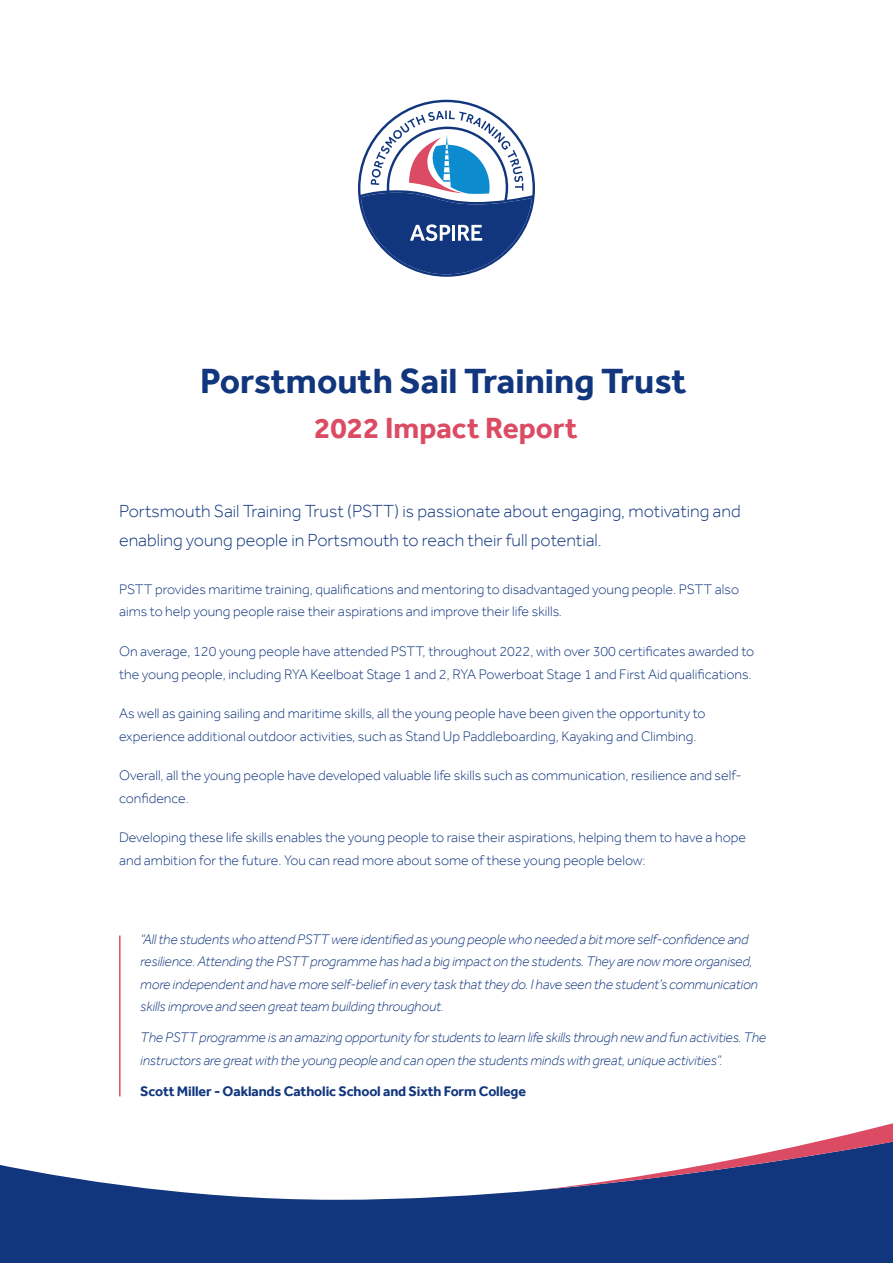
<style>
.page{position:relative;width:893px;height:1263px;background:#fff}
.page>*{position:absolute;margin:0;border:0;box-sizing:border-box;transform-origin:0 0}
.t1{font:700 36px "Effra";color:#11367e}
.t2{font:700 30px "Effra";color:#db4c64}
.Intro{font:300 18px/28.5px "Effra";color:#11367e}
.Body_span{font:300 14.25px/22.5px "Effra";color:#11367e}
.t3{font:italic 300 14.25px/22.5px "Effra";letter-spacing:-.01em;color:#11367e}
.Source{font:700 14.25px "Effra";letter-spacing:-.01em;color:#11367e}
</style>
<div class="page">
<svg style="left:358px;top:100px;width:177px;height:177px"></svg>
<svg style="left:0;top:1165px;width:893px;height:98px;fill:#11367e"></svg>
<svg style="left:539px;top:1123px;width:354px;height:67px"></svg>
<hr style="left:119px;top:935px;width:2px;height:161px;background:#db4c64">
<p class="t1" style="left:200px;top:359px;width:488px">Porstmouth Sail Training Trust</p>
<p class="t2" style="left:314px;top:410px;width:265px">2022 Impact Report</p>
<p class="Intro" style="left:119px;top:497px;width:623px">Portsmouth Sail Training Trust (PSTT) is passionate about engaging, motivating and enabling young people in Portsmouth to reach their full potential.</p>
<p class="Body_span" style="left:119px;top:578px;width:622px">PSTT provides maritime training, qualifications and mentoring to disadvantaged young people. PSTT also aims to help young people raise their aspirations and improve their life skills.</p>
<p class="Body_span" style="left:119px;top:640px;width:637px">On average, 120 young people have attended PSTT, throughout 2022, with over 300 certificates awarded to the young people, including RYA Keelboat Stage 1 and 2, RYA Powerboat Stage 1 and First Aid qualifications.</p>
<p class="Body_span" style="left:119px;top:702px;width:588px">As well as gaining sailing and maritime skills, all the young people have been given the opportunity to experience additional outdoor activities, such as Stand Up Paddleboarding, Kayaking and Climbing.</p>
<p class="Body_span" style="left:119px;top:764px;width:624px">Overall, all the young people have developed valuable life skills such as communication, resilience and self&shy;confidence.</p>
<p class="Body_span" style="left:119px;top:826px;width:628px">Developing these life skills enables the young people to raise their aspirations, helping them to have a hope and ambition for the future. You can read more about some of these young people below:</p>
<p class="t3" style="left:140px;top:927px;width:619px">“All the students who attend PSTT were identified as young people who needed a bit more self-confidence and resilience. Attending the PSTT programme has had a big impact on the students. They are now more organised, more independent and have more self-belief in every task that they do. I have seen the student’s communication skills improve and seen great team building throughout.</p>
<p class="t3" style="left:140px;top:1026px;width:627px">The PSTT programme is an amazing opportunity for students to learn life skills through new and fun activities. The instructors are great with the young people and can open the students minds with great, unique activities”.</p>
<p class="Source" style="left:140px;top:1082px;width:387px">Scott Miller - Oaklands Catholic School and Sixth Form College</p>
</div>
